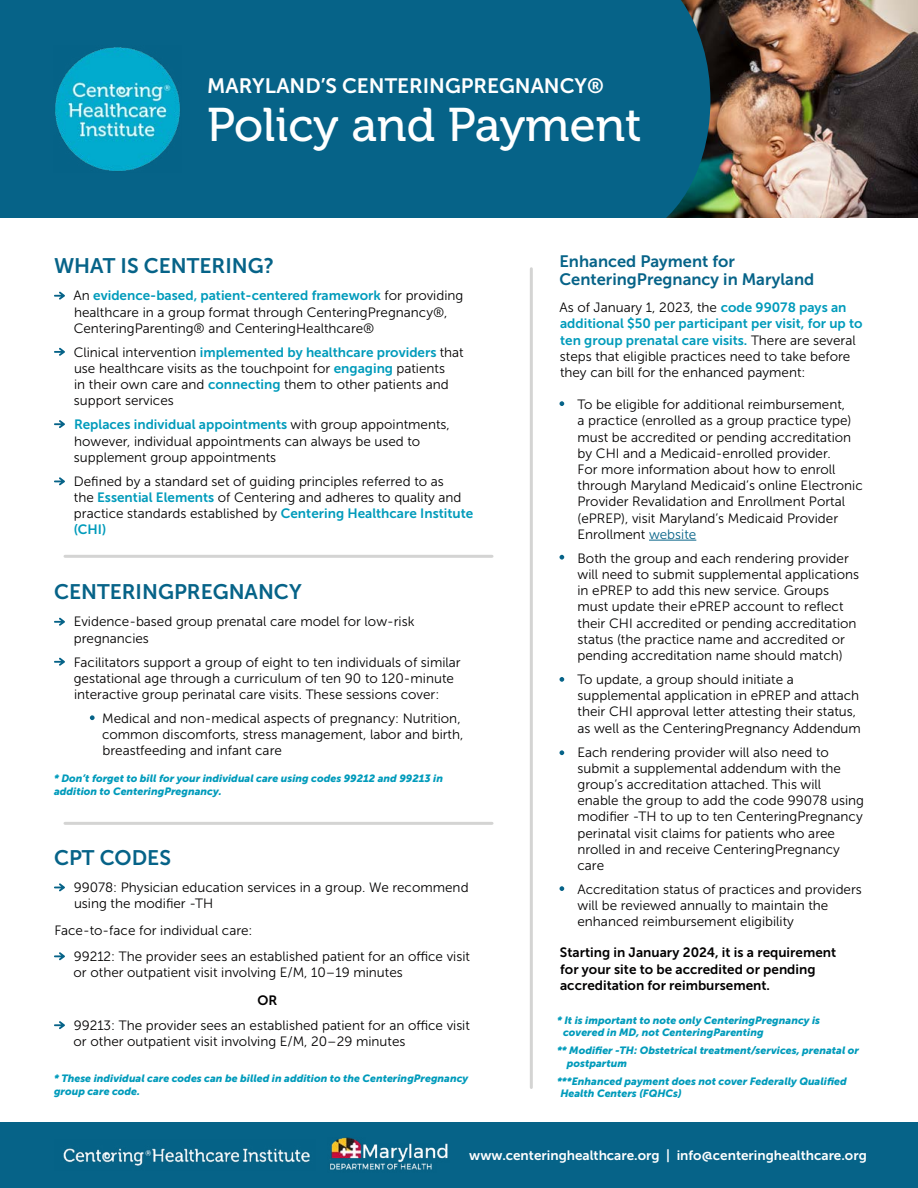
<style>
.page{position:relative;width:918px;height:1188px;background:#fff}
.page>*{position:absolute;margin:0;border:0;box-sizing:border-box;transform-origin:0 0}
.t1{font:47.1px "Museo 500";color:#fff}
.t2{font:21px "Museo Sans 700";color:#066388}
.t3{font:20.85px "Museo Sans 700";color:#fff}
.t4{font:16.5px/18px "Museo Sans 700";color:#066388}
.t5{font:13.5px/16.2px "Museo Sans 300";color:#020101}
.t6{font:13.5px/16.2px "Museo Sans 700";color:#019bbb}
.t7{font:13.5px/16.2px "Museo Sans 700";color:#020101}
.t8{font:13.5px "Museo Sans 700";color:#fff}
.t9{font:italic 10.5px/12.6px "Museo Sans 900";color:#019bbb}
.s1{font-family:"Museo Sans 300";color:#020101}
.s2{font-family:"Museo Sans 700";color:#019bbb}
.s3{color:#066388}
</style>
<div class="page">
<div style="left:0;top:0;width:918px;height:219px;background:#066388"></div>
<img style="left:710px;top:0;width:208px;height:218px">
<svg style="left:518px;top:0;width:192px;height:219px"></svg>
<img style="left:55px;top:47px;width:125px;height:125px">
<div style="left:0;top:1122px;width:918px;height:66px;background:#066388"></div>
<hr style="left:649px;top:540px;width:47px;height:1px;background:#066388">
<svg style="left:54px;top:292px;width:11px;height:8px"></svg>
<svg style="left:54px;top:618px;width:11px;height:8px"></svg>
<svg style="left:54px;top:883px;width:11px;height:8px"></svg>
<svg style="left:54px;top:952px;width:11px;height:8px"></svg>
<svg style="left:54px;top:1021px;width:11px;height:8px"></svg>
<svg style="left:54px;top:348px;width:11px;height:8px"></svg>
<svg style="left:54px;top:658px;width:11px;height:8px"></svg>
<svg style="left:54px;top:420px;width:11px;height:8px"></svg>
<svg style="left:54px;top:477px;width:11px;height:8px"></svg>
<img style="left:63px;top:1148px;width:247px;height:18px">
<hr style="left:65px;top:555px;width:427px;height:3px;background:#d4d4d3">
<hr style="left:65px;top:822px;width:427px;height:3px;background:#d4d4d3">
<hr style="left:530px;top:269px;width:3px;height:819px;background:#d4d4d3">
<svg style="left:90px;top:715px;width:5px;height:5px"></svg>
<svg style="left:560px;top:401px;width:4px;height:5px"></svg>
<svg style="left:560px;top:555px;width:4px;height:5px"></svg>
<svg style="left:560px;top:750px;width:4px;height:5px"></svg>
<svg style="left:560px;top:677px;width:4px;height:5px"></svg>
<svg style="left:560px;top:886px;width:4px;height:5px"></svg>
<img style="left:331px;top:1138px;width:29px;height:21px">
<img style="left:360px;top:1143px;width:88px;height:19px">
<img style="left:329px;top:1163px;width:103px;height:7px">
<h3 class="t3" style="left:207px;top:74px;width:398px">MARYLAND’S CENTERINGPREGNANCY®</h3>
<h1 class="t1" style="left:207px;top:99px;width:436px">Policy and Payment</h1>
<h2 class="t2" style="left:54px;top:254px;width:222px">WHAT IS CENTERING?</h2>
<p class="t6" style="left:73px;top:288px;width:392px"><span class="s1">An</span> evidence-based, patient-centered framework <span class="s1">for providing</span></p>
<p class="t5" style="left:74px;top:304px;width:375px">healthcare in a group format through CenteringPregnancy®,<br>CenteringParenting® and CenteringHealthcare®</p>
<p class="t6" style="left:74px;top:344px;width:392px"><span class="s1">Clinical intervention</span> implemented by healthcare providers <span class="s1">that</span></p>
<p class="t5" style="left:74px;top:360px;width:376px">use healthcare visits as the touchpoint for <span class="s2">engaging</span> patients in their own care and <span class="s2">connecting</span> them to other patients and support services</p>
<p class="t6" style="left:74px;top:417px;width:377px">Replaces individual appointments <span class="s1">with group appointments,</span></p>
<p class="t5" style="left:74px;top:433px;width:348px">however, individual appointments can always be used to supplement group appointments</p>
<p class="t5" style="left:74px;top:473px;width:401px">Defined by a standard set of guiding principles referred to as<br>the <span class="s2">Essential Elements</span> of Centering and adheres to quality and practice standards established by <span class="s2">Centering Healthcare Institute</span></p>
<p class="t6" style="left:74px;top:522px;width:34px">(CHI)</p>
<h2 class="t2" style="left:54px;top:580px;width:249px">CENTERINGPREGNANCY</h2>
<p class="t5" style="left:74px;top:614px;width:342px">Evidence-based group prenatal care model for low-risk pregnancies</p>
<p class="t5" style="left:74px;top:654px;width:388px">Facilitators support a group of eight to ten individuals of similar gestational age through a curriculum of ten 90 to 120-minute interactive group perinatal care visits. These sessions cover:</p>
<p class="t5" style="left:102px;top:710px;width:363px">Medical and non-medical aspects of pregnancy: Nutrition, common discomforts, stress management, labor and birth, breastfeeding and infant care</p>
<p class="t9" style="left:54px;top:772px;width:391px">* Don’t forget to bill for your individual care using codes 99212 and 99213 in addition to CenteringPregnancy.</p>
<h2 class="t2" style="left:54px;top:846px;width:119px">CPT CODES</h2>
<p class="t5" style="left:74px;top:880px;width:396px">99078: Physician education services in a group. We recommend using the modifier -TH</p>
<p class="t5" style="left:54px;top:922px;width:200px">Face-to-face for individual care:</p>
<p class="t5" style="left:74px;top:948px;width:398px">99212: The provider sees an established patient for an office visit or other outpatient visit involving E/M, 10–19 minutes</p>
<p class="t7" style="left:257px;top:992px;width:21px">OR</p>
<p class="t5" style="left:74px;top:1017px;width:398px">99213: The provider sees an established patient for an office visit or other outpatient visit involving E/M, 20–29 minutes</p>
<p class="t9" style="left:54px;top:1072px;width:416px">* These individual care codes can be billed in addition to the CenteringPregnancy group care code.</p>
<p class="t4" style="left:560px;top:253px;width:256px">Enhanced Payment for<br>CenteringPregnancy in Maryland</p>
<p class="t5" style="left:559px;top:300px;width:289px">As of January 1, 2023, the <span class="s2">code 99078 pays an</span></p>
<p class="t6" style="left:560px;top:316px;width:304px">additional $50 per participant per visit, for up to ten group prenatal care visits. <span class="s1">There are several</span></p>
<p class="t5" style="left:560px;top:348px;width:292px">steps that eligible practices need to take before they can bill for the enhanced payment:</p>
<p class="t5" style="left:578px;top:397px;width:287px">To be eligible for additional reimbursement,<br>a practice (enrolled as a group practice type) must be accredited or pending accreditation by CHI and a Medicaid-enrolled provider.<br>For more information about how to enroll through Maryland Medicaid’s online Electronic Provider Revalidation and Enrollment Portal (ePREP), visit Maryland’s Medicaid Provider Enrollment <span class="s3">website</span></p>
<p class="t5" style="left:578px;top:550px;width:283px">Both the group and each rendering provider will need to submit supplemental applications in ePREP to add this new service. Groups must update their ePREP account to reflect their CHI accredited or pending accreditation status (the practice name and accredited or pending accreditation name should match)</p>
<p class="t5" style="left:578px;top:671px;width:285px">To update, a group should initiate a supplemental application in ePREP and attach their CHI approval letter attesting their status, as well as the CenteringPregnancy Addendum</p>
<p class="t5" style="left:578px;top:744px;width:288px">Each rendering provider will also need to submit a supplemental addendum with the group’s accreditation attached. This will enable the group to add the code 99078 using modifier -TH to up to ten CenteringPregnancy perinatal visit claims for patients who aree nrolled in and receive CenteringPregnancy care</p>
<p class="t5" style="left:578px;top:881px;width:286px">Accreditation status of practices and providers will be reviewed annually to maintain the enhanced reimbursement eligibility</p>
<p class="t7" style="left:560px;top:945px;width:278px">Starting in January 2024, it is a requirement for your site to be accredited or pending accreditation for reimbursement.</p>
<p class="t9" style="left:563px;top:1014px;width:259px;text-indent:-6px">* It is important to note only CenteringPregnancy is covered in MD, not CenteringParenting</p>
<p class="t9" style="left:567px;top:1044px;width:294px;text-indent:-10px">** Modifier -TH: Obstetrical treatment/services, prenatal or postpartum</p>
<p class="t9" style="left:560px;top:1075px;width:288px;text-indent:-3px">***Enhanced payment does not cover Federally Qualified<br>Health Centers (FQHCs)</p>
<p class="t8" style="left:469px;top:1147px;width:399px">www.centeringhealthcare.org | info@centeringhealthcare.org</p>
</div>
